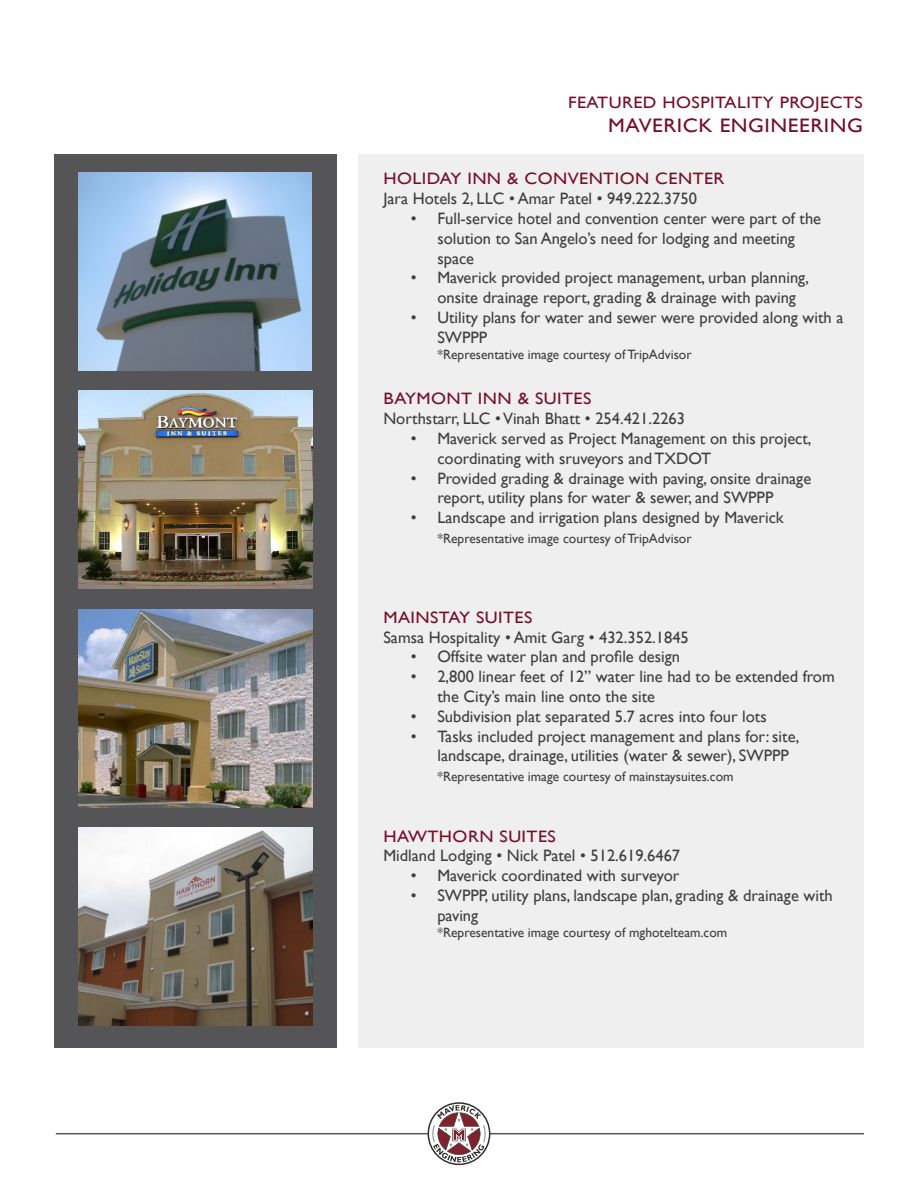
<style>
.page{position:relative;width:918px;height:1188px;background:#fff}
.page>*{position:absolute;margin:0;border:0;box-sizing:border-box;transform-origin:0 0}
.t1{font:19.5px "Gill Sans";letter-spacing:.025em;color:#770e28;scale:1.1 1}
.t2{font:16.5px/19.8px "Gill Sans";color:#3e3e3f;text-align:center}
.t3{font:16.5px "Gill Sans";letter-spacing:.025em;color:#770e28;scale:1.1 1}
.t4{font:13.5px "Gill Sans";color:#3e3e3f}
</style>
<div class="page">
<div style="left:54px;top:154px;width:283px;height:893px;background:#555557"></div>
<div style="left:358px;top:154px;width:506px;height:893px;background:#efefef"></div>
<hr style="left:56px;top:1133px;width:808px;height:1px;background:#555557">
<svg style="left:428px;top:1103px;width:62px;height:61px"></svg>
<div style="left:428px;top:1102px;width:62px;height:63px;border:2px solid #312f30;border-radius:50%"></div>
<img style="left:78px;top:172px;width:234px;height:198px">
<img style="left:79px;top:609px;width:234px;height:198px">
<img style="left:79px;top:391px;width:234px;height:198px">
<img style="left:79px;top:828px;width:234px;height:198px">
<p class="t3" style="left:568px;top:93px;width:270px">FEATURED HOSPITALITY PROJECTS</p>
<p class="t1" style="left:608px;top:114px;width:233px">MAVERICK ENGINEERING</p>
<p class="t3" style="left:383px;top:169px;width:312px">HOLIDAY INN &amp; CONVENTION CENTER</p>
<p class="t2" style="left:383px;top:189px;width:315px">Jara Hotels 2, LLC • Amar Patel • 949.222.3750</p>
<p class="t2" style="left:411px;top:209px;width:412px">• Full-service hotel and convention center were part of the solution to San Angelo’s need for lodging and meeting</p>
<p class="t2" style="left:437px;top:248px;width:38px">space</p>
<p class="t2" style="left:411px;top:268px;width:400px">• Maverick provided project management, urban planning,</p>
<p class="t2" style="left:437px;top:288px;width:360px">onsite drainage report, grading &amp; drainage with paving</p>
<p class="t2" style="left:411px;top:308px;width:434px">• Utility plans for water and sewer were provided along with a</p>
<p class="t2" style="left:437px;top:328px;width:51px">SWPPP</p>
<p class="t4" style="left:437px;top:347px;width:256px">*Representative image courtesy of TripAdvisor</p>
<p class="t3" style="left:383px;top:389px;width:191px">BAYMONT INN &amp; SUITES</p>
<p class="t2" style="left:383px;top:409px;width:303px">Northstarr, LLC • Vinah Bhatt • 254.421.2263</p>
<p class="t2" style="left:411px;top:429px;width:402px">• Maverick served as Project Management on this project,</p>
<p class="t2" style="left:437px;top:449px;width:275px">coordinating with sruveyors and TXDOT</p>
<p class="t2" style="left:411px;top:468px;width:402px">• Provided grading &amp; drainage with paving, onsite drainage</p>
<p class="t2" style="left:437px;top:488px;width:338px">report, utility plans for water &amp; sewer, and SWPPP</p>
<p class="t2" style="left:411px;top:508px;width:374px">• Landscape and irrigation plans designed by Maverick</p>
<p class="t4" style="left:437px;top:531px;width:256px">*Representative image courtesy of TripAdvisor</p>
<p class="t3" style="left:383px;top:608px;width:137px">MAINSTAY SUITES</p>
<p class="t2" style="left:383px;top:627px;width:307px">Samsa Hospitality • Amit Garg • 432.352.1845</p>
<p class="t2" style="left:411px;top:647px;width:271px">• Offsite water plan and profile design</p>
<p class="t2" style="left:411px;top:667px;width:425px">• 2,800 linear feet of 12” water line had to be extended from</p>
<p class="t2" style="left:437px;top:687px;width:219px">the City’s main line onto the site</p>
<p class="t2" style="left:411px;top:707px;width:357px">• Subdivision plat separated 5.7 acres into four lots</p>
<p class="t2" style="left:411px;top:726px;width:390px">• Tasks included project management and plans for: site,</p>
<p class="t2" style="left:437px;top:746px;width:353px">landscape, drainage, utilities (water &amp; sewer), SWPPP</p>
<p class="t4" style="left:437px;top:769px;width:298px">*Representative image courtesy of mainstaysuites.com</p>
<p class="t3" style="left:383px;top:826px;width:158px">HAWTHORN SUITES</p>
<p class="t2" style="left:383px;top:846px;width:298px">Midland Lodging • Nick Patel • 512.619.6467</p>
<p class="t2" style="left:411px;top:866px;width:270px">• Maverick coordinated with surveyor</p>
<p class="t2" style="left:411px;top:886px;width:423px">• SWPPP, utility plans, landscape plan, grading &amp; drainage with</p>
<p class="t2" style="left:437px;top:906px;width:42px">paving</p>
<p class="t4" style="left:437px;top:925px;width:291px">*Representative image courtesy of mghotelteam.com</p>
</div>
